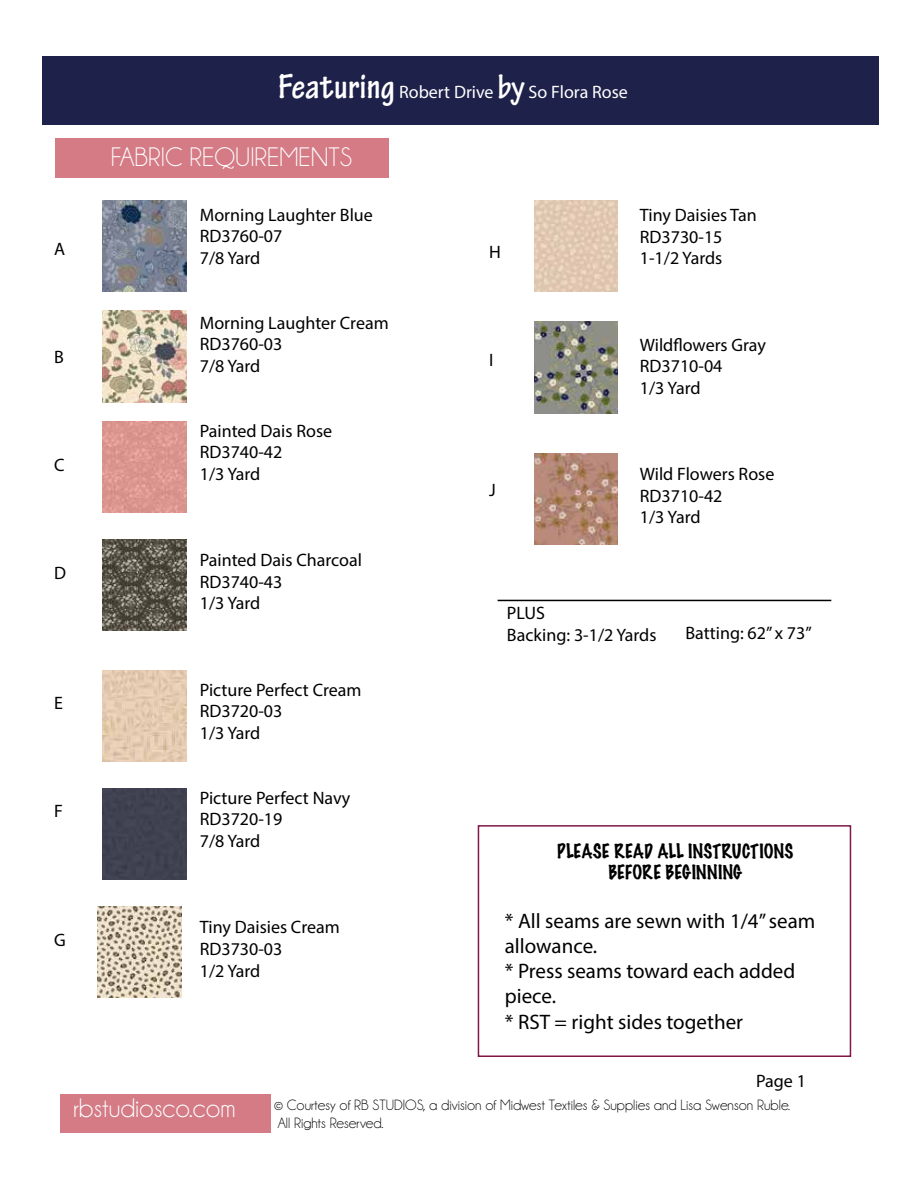
<style>
.page{position:relative;width:918px;height:1188px;background:#fff}
.page>*{position:absolute;margin:0;border:0;box-sizing:border-box;transform-origin:0 0}
.t1{font:27px "Champagne&Limousines";color:#fff}
.t2{font:21px/25.2px "Myriad Pro";color:#000}
.t3{font:18px/21.6px "Myriad Pro";color:#000}
.t4{font:100 18px/21.6px "Marker Felt";color:#000;text-align:center}
.t5{font:18px "Myriad Pro";color:#fff}
.t6{font:15px/18px "Champagne&Limousines";color:#000}
.s1{font-family:"Tekton Pro";font-weight:700;font-stretch:condensed;font-size:37.5px}
.s2{font-family:"Tekton Pro";font-weight:700;font-stretch:condensed;font-size:36px}
</style>
<div class="page">
<div style="left:55px;top:138px;width:334px;height:39px;background:#d47b85"></div>
<div style="left:42px;top:56px;width:837px;height:69px;background:#1e2149"></div>
<div style="left:60px;top:1094px;width:211px;height:39px;background:#d47b85"></div>
<img style="left:103px;top:200px;width:84px;height:91px">
<img style="left:103px;top:311px;width:84px;height:91px">
<img style="left:103px;top:421px;width:84px;height:91px">
<img style="left:102px;top:539px;width:84px;height:91px">
<img style="left:102px;top:670px;width:84px;height:91px">
<div style="left:103px;top:788px;width:84px;height:92px;background:#404251"></div>
<img style="left:97px;top:907px;width:84px;height:91px">
<hr style="left:498px;top:600px;width:333px;height:1px;background:#000">
<div style="left:478px;top:825px;width:373px;height:232px;border:2px solid #7f1749"></div>
<img style="left:534px;top:200px;width:84px;height:91px">
<img style="left:534px;top:322px;width:84px;height:91px">
<img style="left:534px;top:454px;width:84px;height:91px">
<p class="t3" style="left:54px;top:238px;width:13px">A</p>
<p class="t3" style="left:54px;top:346px;width:11px">B</p>
<p class="t3" style="left:54px;top:454px;width:12px">C</p>
<p class="t3" style="left:54px;top:562px;width:13px">D</p>
<p class="t3" style="left:54px;top:691px;width:10px">E</p>
<p class="t5" style="left:278px;top:81px;width:351px"><span class="s1">Featuring</span> Robert Drive <span class="s2">by</span> So Flora Rose</p>
<h1 class="t1" style="left:111px;top:143px;width:243px">FABRIC REQUIREMENTS</h1>
<p class="t3" style="left:200px;top:204px;width:175px">Morning Laughter Blue<br>RD3760-07<br>7/8 Yard</p>
<p class="t3" style="left:489px;top:241px;width:13px">H</p>
<p class="t3" style="left:640px;top:204px;width:118px">Tiny Daisies Tan<br>RD3730-15<br>1-1/2 Yards</p>
<p class="t3" style="left:200px;top:312px;width:190px">Morning Laughter Cream<br>RD3760-03<br>7/8 Yard</p>
<p class="t3" style="left:200px;top:420px;width:134px">Painted Dais Rose<br>RD3740-42<br>1/3 Yard</p>
<p class="t3" style="left:489px;top:349px;width:6px">I</p>
<p class="t3" style="left:489px;top:479px;width:8px">J</p>
<p class="t3" style="left:640px;top:334px;width:128px">Wildflowers Gray<br>RD3710-04<br>1/3 Yard</p>
<p class="t3" style="left:640px;top:463px;width:136px">Wild Flowers Rose<br>RD3710-42<br>1/3 Yard</p>
<p class="t3" style="left:200px;top:549px;width:164px">Painted Dais Charcoal<br>RD3740-43<br>1/3 Yard</p>
<p class="t3" style="left:200px;top:679px;width:163px">Picture Perfect Cream<br>RD3720-03<br>1/3 Yard</p>
<p class="t3" style="left:507px;top:602px;width:151px">PLUS<br>Backing: 3-1/2 Yards</p>
<p class="t3" style="left:686px;top:622px;width:128px">Batting: 62” x 73”</p>
<p class="t3" style="left:54px;top:799px;width:10px">F</p>
<p class="t3" style="left:54px;top:929px;width:13px">G</p>
<p class="t3" style="left:200px;top:787px;width:152px">Picture Perfect Navy<br>RD3720-19<br>7/8 Yard</p>
<p class="t3" style="left:200px;top:916px;width:141px">Tiny Daisies Cream<br>RD3730-03<br>1/2 Yard</p>
<p class="t4" style="left:557px;top:840px;width:238px">PLEASE READ ALL INSTRUCTIONS<br>BEFORE BEGINNING</p>
<p class="t2" style="left:505px;top:908px;width:312px">* All seams are sewn with 1/4” seam allowance.<br>* Press seams toward each added piece.<br>* RST = right sides together</p>
<p class="t3" style="left:756px;top:1070px;width:51px">Page 1</p>
<h1 class="t1" style="left:73px;top:1094px;width:164px">rbstudiosco.com</h1>
<p class="t6" style="left:274px;top:1096px;width:518px">© Courtesy of RB STUDIOS, a division of Midwest Textiles &amp; Supplies and Lisa Swenson Ruble.<br>All Rights Reserved.</p>
</div>
